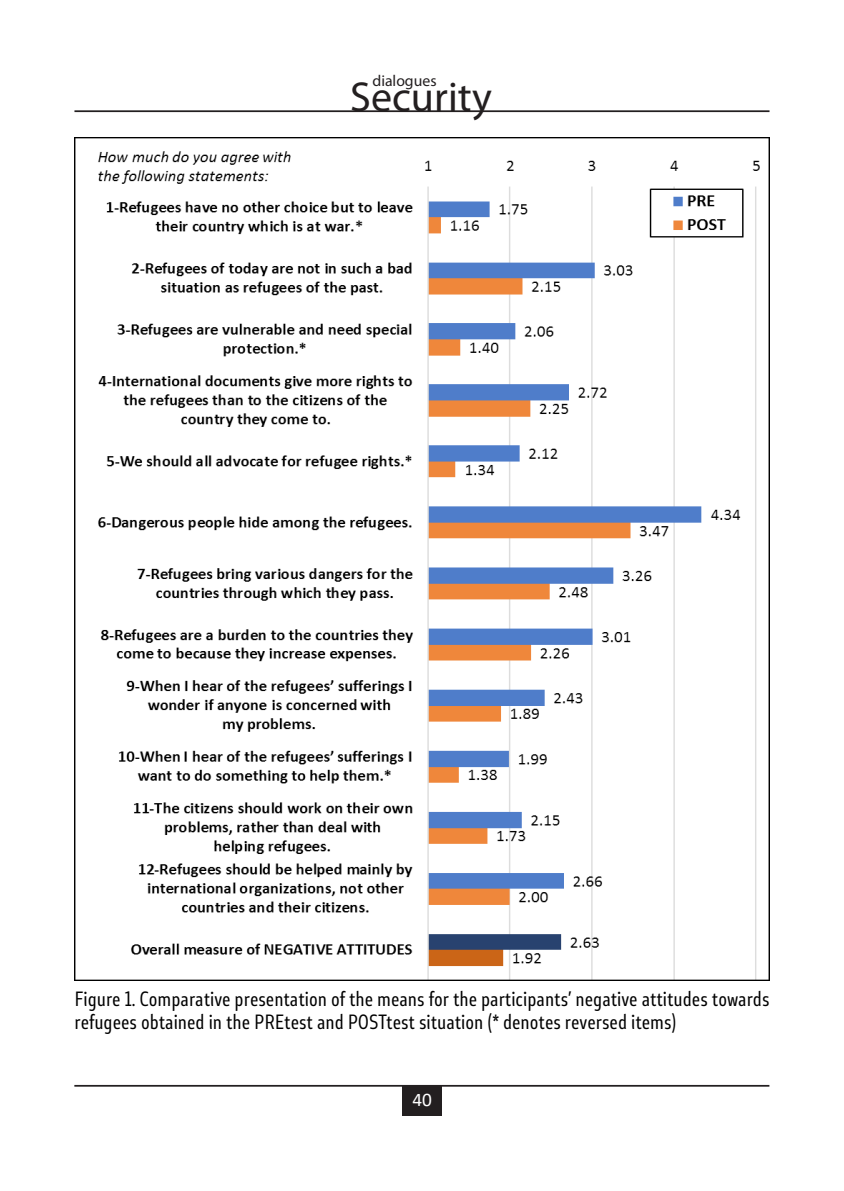
<style>
.page{position:relative;width:844px;height:1191px;background:#fff}
.page>*{position:absolute;margin:0;border:0;box-sizing:border-box;transform-origin:0 0}
.t1{font:42px "Myriad Pro";color:#231f20}
.SLIKA{font:19.25px/23.1px "Stobi Sans Cn";color:#000}
.t2{font:19.25px "Calibri";color:#fff}
.t3{font:15.75px "Myriad Pro";color:#231f20}
</style>
<div class="page">
<div style="left:402px;top:1086px;width:40px;height:30px;background:#231f20"></div>
<hr style="left:74px;top:110px;width:695px;height:2px;background:#231f20">
<hr style="left:74px;top:1085px;width:695px;height:1px;background:#231f20">
<img style="left:74px;top:137px;width:695px;height:844px">
<p class="t3" style="left:372px;top:71px;width:66px">dialogues</p>
<h1 class="t1" style="left:350px;top:71px;width:143px">Security</h1>
<p class="SLIKA" style="left:74px;top:986px;width:696px">Figure 1. Comparative presentation of the means for the participants’ negative attitudes towards refugees obtained in the PREtest and POSTtest situation (* denotes reversed items)</p>
<p class="t2" style="left:412px;top:1086px;width:21px">40</p>
</div>
